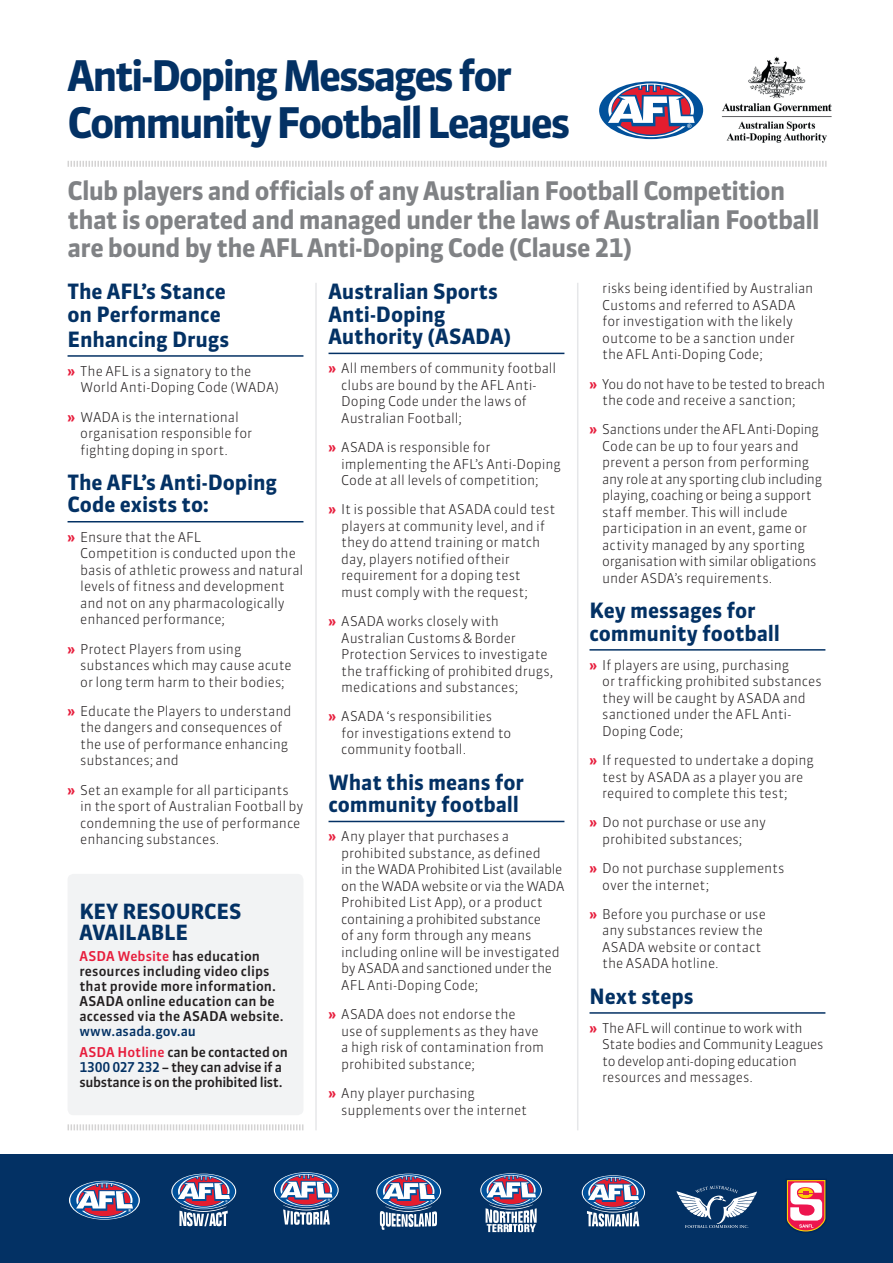
<style>
.page{position:relative;width:893px;height:1263px;background:#fff}
.page>*{position:absolute;margin:0;border:0;box-sizing:border-box;transform-origin:0 0}
.t1{font:700 42px/46.5px "Sanuk TF";letter-spacing:-.06em;color:#033164}
.t2{font:700 25.5px/28.5px "Sanuk TF";letter-spacing:-.03em;color:#808285}
.t3{font:700 21px/22.5px "Sanuk TF";letter-spacing:-.005em;color:#033164}
.t4{font:700 20.85px/21px "Sanuk TF";letter-spacing:-.005em;color:#033164}
.t5{font:300 13.5px/16.5px "Sanuk TF";letter-spacing:-.01em;color:#231f20}
.t6{font:500 13.5px/15px "Sanuk TF";color:#231f20}
.t7{font:500 13.5px/15px "Sanuk TF";letter-spacing:-.025em;color:#231f20}
.t8{font:500 13.5px/20.9px "Sanuk TF";letter-spacing:-.005em;color:#033164}
.s1{font-weight:700;color:#e71d3c}
.s2{color:#e71d3c}
.s3{color:#231f20}
.s4{color:#033164}
</style>
<div class="page">
<hr style="left:68px;top:355px;width:235px;height:2px;background:#033164">
<hr style="left:68px;top:521px;width:235px;height:1px;background:#033164">
<hr style="left:329px;top:353px;width:235px;height:1px;background:#033164">
<hr style="left:329px;top:821px;width:235px;height:1px;background:#033164">
<hr style="left:589px;top:649px;width:236px;height:2px;background:#033164">
<hr style="left:589px;top:1012px;width:236px;height:2px;background:#033164">
<div style="left:0;top:1154px;width:893px;height:109px;background:#033164"></div>
<svg style="left:68px;top:161px;width:759px;height:6px"></svg>
<svg style="left:68px;top:1124px;width:235px;height:6px"></svg>
<div style="left:68px;top:874px;width:235px;height:241px;background:#f2f3f4;border-radius:6px"></div>
<svg style="left:597px;top:81px;width:108px;height:59px"></svg>
<div style="left:599px;top:81px;width:104px;height:58px;background:#01519b;border-radius:50%"></div>
<svg style="left:608px;top:83px;width:87px;height:54px"></svg>
<img style="left:721px;top:56px;width:111px;height:87px">
<svg style="left:69px;top:1181px;width:71px;height:39px"></svg>
<div style="left:70px;top:1181px;width:69px;height:38px;background:#01519b;border-radius:50%"></div>
<svg style="left:76px;top:1182px;width:57px;height:36px"></svg>
<svg style="left:274px;top:1172px;width:65px;height:36px"></svg>
<svg style="left:275px;top:1173px;width:63px;height:34px"></svg>
<svg style="left:280px;top:1174px;width:52px;height:51px"></svg>
<svg style="left:172px;top:1174px;width:63px;height:35px"></svg>
<svg style="left:178px;top:1175px;width:52px;height:51px"></svg>
<svg style="left:376px;top:1173px;width:65px;height:36px"></svg>
<svg style="left:377px;top:1174px;width:63px;height:35px"></svg>
<svg style="left:380px;top:1175px;width:57px;height:55px"></svg>
<svg style="left:480px;top:1173px;width:62px;height:34px"></svg>
<div style="left:481px;top:1174px;width:60px;height:32px;background:#01519b;border-radius:50%"></div>
<svg style="left:486px;top:1175px;width:51px;height:57px"></svg>
<svg style="left:786px;top:1180px;width:40px;height:52px"></svg>
<svg style="left:582px;top:1175px;width:63px;height:35px"></svg>
<div style="left:583px;top:1176px;width:61px;height:33px;background:#01519b;border-radius:50%"></div>
<svg style="left:587px;top:1177px;width:52px;height:49px"></svg>
<svg style="left:676px;top:1186px;width:81px;height:42px"></svg>
<hr style="left:315px;top:283px;width:2px;height:847px;background:#e6e7e9">
<hr style="left:577px;top:283px;width:1px;height:847px;background:#e6e7e9">
<h1 class="t1" style="left:68px;top:53px;width:504px">Anti-Doping Messages for<br>Community Football Leagues</h1>
<h2 class="t2" style="left:68px;top:177px;width:754px">Club players and officials of any Australian Football Competition that is operated and managed under the laws of Australian Football are bound by the AFL Anti-Doping Code (Clause 21)</h2>
<h3 class="t3" style="left:68px;top:280px;width:160px">The AFL’s Stance on Performance</h3>
<h3 class="t3" style="left:68px;top:328px;width:163px">Enhancing Drugs</h3>
<p class="t5" style="left:80px;top:363px;width:200px;text-indent:-13px"><span class="s1">»</span> The AFL is a signatory to the<br>World Anti-Doping Code (WADA)</p>
<p class="t5" style="left:80px;top:409px;width:173px;text-indent:-13px"><span class="s1">»</span> WADA is the international organisation responsible for fighting doping in sport.</p>
<h3 class="t3" style="left:68px;top:471px;width:211px">The AFL’s Anti-Doping<br>Code exists to:</h3>
<p class="t5" style="left:80px;top:529px;width:225px;text-indent:-13px"><span class="s1">»</span> Ensure that the AFL<br>Competition is conducted upon the basis of athletic prowess and natural levels of fitness and development and not on any pharmacologically enhanced performance;</p>
<p class="t5" style="left:80px;top:640px;width:213px;text-indent:-13px"><span class="s1">»</span> Protect Players from using substances which may cause acute or long term harm to their bodies;</p>
<p class="t5" style="left:80px;top:703px;width:213px;text-indent:-13px"><span class="s1">»</span> Educate the Players to understand the dangers and consequences of the use of performance enhancing substances; and</p>
<p class="t5" style="left:80px;top:781px;width:225px;text-indent:-13px"><span class="s1">»</span> Set an example for all participants in the sport of Australian Football by condemning the use of performance enhancing substances.</p>
<h3 class="t4" style="left:79px;top:901px;width:164px">KEY RESOURCES<br>AVAILABLE</h3>
<p class="t6" style="left:79px;top:948px;width:206px"><span class="s2">ASDA Website</span> has education resources including video clips that provide more information.<br>ASADA online education can be accessed via the ASADA website.</p>
<p class="t8" style="left:79px;top:1020px;width:210px">www.asada.gov.au<br><span class="s2">ASDA Hotline</span> <span class="s3">can be contacted on</span></p>
<p class="t7" style="left:79px;top:1059px;width:205px"><span class="s4">1300 027 232</span> – they can advise if a substance is on the prohibited list.</p>
<h3 class="t3" style="left:329px;top:280px;width:184px">Australian Sports<br>Anti-Doping<br>Authority (ASADA)</h3>
<p class="t5" style="left:341px;top:360px;width:217px;text-indent:-13px"><span class="s1">»</span> All members of community football clubs are bound by the AFL Anti-<br>Doping Code under the laws of<br>Australian Football;</p>
<p class="t5" style="left:341px;top:439px;width:221px;text-indent:-13px"><span class="s1">»</span> ASADA is responsible for implementing the AFL’s Anti-Doping<br>Code at all levels of competition;</p>
<p class="t5" style="left:341px;top:501px;width:216px;text-indent:-13px"><span class="s1">»</span> It is possible that ASADA could test players at community level, and if they do attend training or match day, players notified oftheir requirement for a doping test must comply with the request;</p>
<p class="t5" style="left:341px;top:613px;width:214px;text-indent:-13px"><span class="s1">»</span> ASADA works closely with<br>Australian Customs &amp; Border<br>Protection Services to investigate the trafficking of prohibited drugs, medications and substances;</p>
<p class="t5" style="left:341px;top:708px;width:172px;text-indent:-13px"><span class="s1">»</span> ASADA ‘s responsibilities for investigations extend to community football.</p>
<h3 class="t3" style="left:329px;top:771px;width:197px">What this means for community football</h3>
<p class="t5" style="left:341px;top:828px;width:225px;text-indent:-13px"><span class="s1">»</span> Any player that purchases a prohibited substance, as defined<br>in the WADA Prohibited List (available on the WADA website or via the WADA<br>Prohibited List App), or a product containing a prohibited substance<br>of any form through any means including online will be investigated by ASADA and sanctioned under the<br>AFL Anti-Doping Code;</p>
<p class="t5" style="left:341px;top:1006px;width:204px;text-indent:-13px"><span class="s1">»</span> ASADA does not endorse the<br>use of supplements as they have a high risk of contamination from prohibited substance;</p>
<p class="t5" style="left:341px;top:1085px;width:187px;text-indent:-13px"><span class="s1">»</span> Any player purchasing supplements over the internet</p>
<p class="t5" style="left:602px;top:280px;width:213px">risks being identified by Australian<br>Customs and referred to ASADA for investigation with the likely outcome to be a sanction under the AFL Anti-Doping Code;</p>
<p class="t5" style="left:602px;top:375px;width:225px;text-indent:-13px"><span class="s1">»</span> You do not have to be tested to breach the code and receive a sanction;</p>
<p class="t5" style="left:602px;top:421px;width:221px;text-indent:-13px"><span class="s1">»</span> Sanctions under the AFL Anti-Doping Code can be up to four years and prevent a person from performing any role at any sporting club including playing, coaching or being a support staff member. This will include participation in an event, game or activity managed by any sporting organisation with similar obligations under ASDA’s requirements.</p>
<h3 class="t3" style="left:589px;top:599px;width:192px">Key messages for community football</h3>
<p class="t5" style="left:602px;top:657px;width:221px;text-indent:-13px"><span class="s1">»</span> If players are using, purchasing<br>or trafficking prohibited substances they will be caught by ASADA and sanctioned under the AFL Anti-<br>Doping Code;</p>
<p class="t5" style="left:602px;top:752px;width:213px;text-indent:-13px"><span class="s1">»</span> If requested to undertake a doping test by ASADA as a player you are required to complete this test;</p>
<p class="t5" style="left:602px;top:814px;width:165px;text-indent:-13px"><span class="s1">»</span> Do not purchase or use any prohibited substances;</p>
<p class="t5" style="left:602px;top:860px;width:184px;text-indent:-13px"><span class="s1">»</span> Do not purchase supplements over the internet;</p>
<p class="t5" style="left:602px;top:906px;width:165px;text-indent:-13px"><span class="s1">»</span> Before you purchase or use any substances review the<br>ASADA website or contact the ASADA hotline.</p>
<h3 class="t3" style="left:589px;top:985px;width:106px">Next steps</h3>
<p class="t5" style="left:602px;top:1020px;width:223px;text-indent:-13px"><span class="s1">»</span> The AFL will continue to work with<br>State bodies and Community Leagues to develop anti-doping education resources and messages.</p>
</div>
